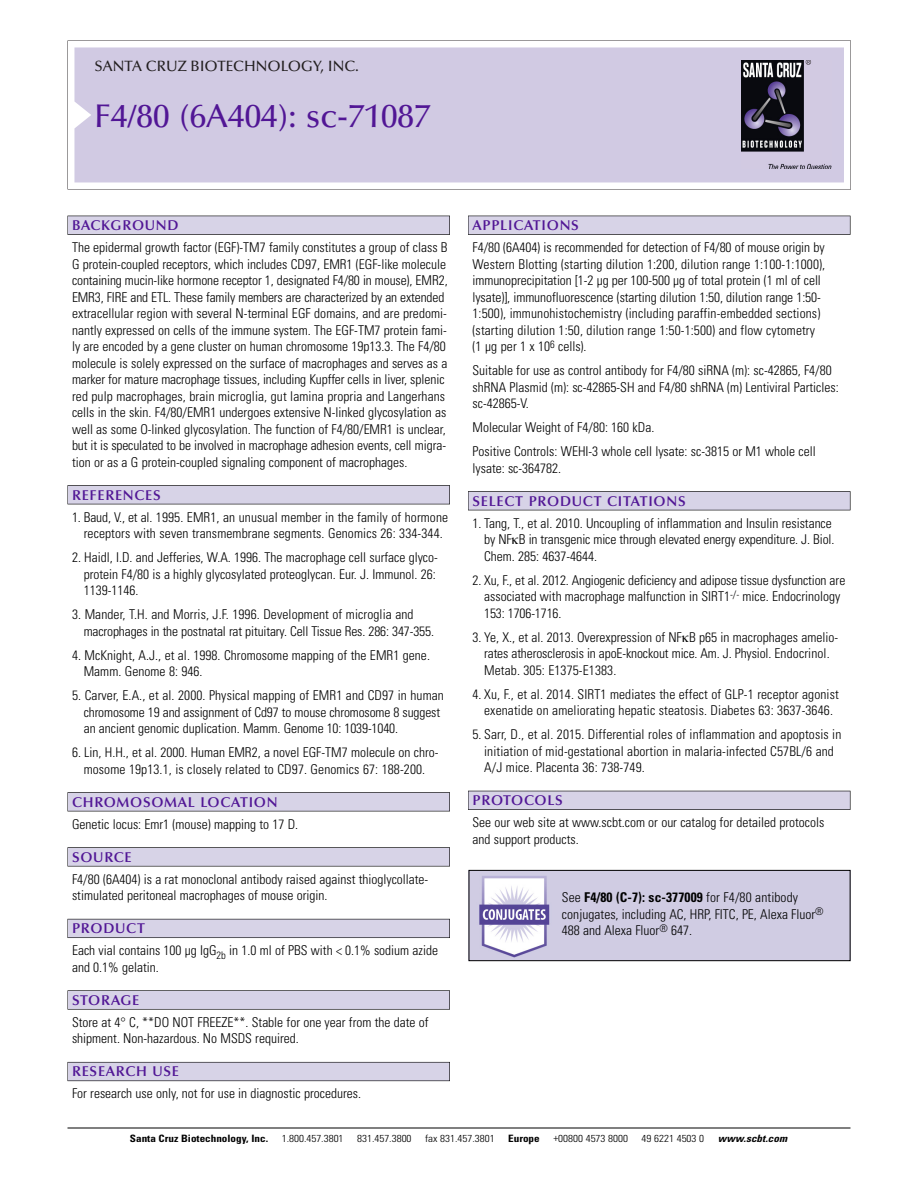
<style>
.page{position:relative;width:918px;height:1188px;background:#fff}
.page>*{position:absolute;margin:0;border:0;box-sizing:border-box;transform-origin:0 0}
.t1{font:500 33px "Optima";color:#511695}
.t2{font:500 15px "Optima";color:#231f20}
.t3{font:600 14.25px "Optima";letter-spacing:.05em;color:#511695}
.t4{font:300 condensed 13.5px/16.5px "Univers";color:#000}
.t5{font:300 condensed 10.2px "Univers";color:#000;scale:1.1 1}
.t6{font:700 condensed 10.2px "Univers";color:#000;scale:1.1 1}
.t7{font:italic 700 condensed 10.2px "Univers";letter-spacing:.005em;color:#000;scale:1.1 1}
.s1{font-weight:700}
</style>
<div class="page">
<svg style="left:68px;top:40px;width:783px;height:149px"></svg>
<div style="left:74px;top:47px;width:770px;height:135px;background:#d1cae3"></div>
<img style="left:741px;top:60px;width:90px;height:108px">
<div style="left:68px;top:216px;width:382px;height:19px;background:#525155"></div>
<div style="left:68px;top:216px;width:381px;height:18px;background:#d7d3e7"></div>
<div style="left:68px;top:485px;width:382px;height:19px;background:#525155"></div>
<div style="left:68px;top:486px;width:381px;height:18px;background:#d7d3e7"></div>
<div style="left:68px;top:792px;width:382px;height:19px;background:#545357"></div>
<div style="left:68px;top:793px;width:381px;height:18px;background:#d7d3e7"></div>
<div style="left:68px;top:847px;width:382px;height:19px;background:#575759"></div>
<div style="left:68px;top:848px;width:381px;height:18px;background:#d7d3e7"></div>
<div style="left:68px;top:919px;width:382px;height:19px;background:#5b5a62"></div>
<div style="left:68px;top:919px;width:381px;height:18px;background:#d7d3e7"></div>
<div style="left:68px;top:990px;width:382px;height:20px;background:#626263"></div>
<div style="left:68px;top:991px;width:381px;height:18px;background:#d7d3e7"></div>
<div style="left:68px;top:1062px;width:382px;height:19px;background:#66646d"></div>
<div style="left:68px;top:1063px;width:381px;height:18px;background:#d7d3e7"></div>
<div style="left:468px;top:216px;width:382px;height:19px;background:#525155"></div>
<div style="left:468px;top:216px;width:382px;height:18px;background:#d7d3e7"></div>
<div style="left:468px;top:491px;width:382px;height:19px;background:#525155"></div>
<div style="left:468px;top:492px;width:382px;height:18px;background:#d7d3e7"></div>
<div style="left:468px;top:791px;width:382px;height:19px;background:#525158"></div>
<div style="left:468px;top:791px;width:382px;height:18px;background:#d7d3e7"></div>
<hr style="left:68px;top:1128px;width:782px;height:1px;background:#000">
<img style="left:471px;top:872px;width:377px;height:87px">
<div style="left:469px;top:870px;width:381px;height:91px;border:1px solid #000"></div>
<p class="t2" style="left:94px;top:61px;width:266px">SANTA CRUZ BIOTECHNOLOGY, INC.</p>
<h1 class="t1" style="left:94px;top:103px;width:338px">F4/80 (6A404): sc-71087</h1>
<p class="t3" style="left:72px;top:219px;width:108px">BACKGROUND</p>
<p class="t4" style="left:72px;top:240px;width:377px">The epidermal growth factor (EGF)-TM7 family constitutes a group of class B G protein-coupled receptors, which includes CD97, EMR1 (EGF-like molecule containing mucin-like hormone receptor 1, designated F4/80 in mouse), EMR2, EMR3, FIRE and ETL. These family members are characterized by an extended extracellular region with several N-terminal EGF domains, and are predomi&shy;nantly expressed on cells of the immune system. The EGF-TM7 protein fami&shy;ly are encoded by a gene cluster on human chromosome 19p13.3. The F4/80 molecule is solely expressed on the surface of macrophages and serves as a marker for mature macrophage tissues, including Kupffer cells in liver, splenic red pulp macrophages, brain microglia, gut lamina propria and Langerhans cells in the skin. F4/80/EMR1 undergoes extensive N-linked glycosylation as well as some O-linked glycosylation. The function of F4/80/EMR1 is unclear, but it is speculated to be involved in macrophage adhesion events, cell migra&shy;tion or as a G protein-coupled signaling component of macrophages.</p>
<p class="t3" style="left:72px;top:489px;width:90px">REFERENCES</p>
<p class="t4" style="left:72px;top:510px;width:378px;text-align:center">1. Baud, V., et al. 1995. EMR1, an unusual member in the family of hormone receptors with seven transmembrane segments. Genomics 26: 334-344.</p>
<p class="t4" style="left:84px;top:550px;width:356px;text-indent:-12px">2. Haidl, I.D. and Jefferies, W.A. 1996. The macrophage cell surface glyco&shy;protein F4/80 is a highly glycosylated proteoglycan. Eur. J. Immunol. 26:<br>1139-1146.</p>
<p class="t4" style="left:84px;top:607px;width:352px;text-indent:-12px">3. Mander, T.H. and Morris, J.F. 1996. Development of microglia and macrophages in the postnatal rat pituitary. Cell Tissue Res. 286: 347-355.</p>
<p class="t4" style="left:84px;top:648px;width:348px;text-indent:-12px">4. McKnight, A.J., et al. 1998. Chromosome mapping of the EMR1 gene.<br>Mamm. Genome 8: 946.</p>
<p class="t4" style="left:84px;top:688px;width:362px;text-indent:-12px">5. Carver, E.A., et al. 2000. Physical mapping of EMR1 and CD97 in human chromosome 19 and assignment of Cd97 to mouse chromosome 8 suggest an ancient genomic duplication. Mamm. Genome 10: 1039-1040.</p>
<p class="t4" style="left:72px;top:745px;width:368px;text-align:center">6. Lin, H.H., et al. 2000. Human EMR2, a novel EGF-TM7 molecule on chro&shy;mosome 19p13.1, is closely related to CD97. Genomics 67: 188-200.</p>
<p class="t3" style="left:72px;top:796px;width:207px">CHROMOSOMAL LOCATION</p>
<p class="t4" style="left:72px;top:817px;width:228px">Genetic locus: Emr1 (mouse) mapping to 17 D.</p>
<p class="t3" style="left:72px;top:851px;width:61px">SOURCE</p>
<p class="t4" style="left:72px;top:872px;width:358px">F4/80 (6A404) is a rat monoclonal antibody raised against thioglycollate&shy;stimulated peritoneal macrophages of mouse origin.</p>
<p class="t3" style="left:72px;top:923px;width:74px">PRODUCT</p>
<p class="t4" style="left:72px;top:943px;width:368px">Each vial contains 100 µg IgG<sub>2b</sub> in 1.0 ml of PBS with &lt; 0.1% sodium azide and 0.1% gelatin.</p>
<p class="t3" style="left:72px;top:994px;width:69px">STORAGE</p>
<p class="t4" style="left:72px;top:1015px;width:358px">Store at 4° C, **DO NOT FREEZE**. Stable for one year from the date of shipment. Non-hazardous. No MSDS required.</p>
<p class="t3" style="left:72px;top:1066px;width:109px">RESEARCH USE</p>
<p class="t4" style="left:72px;top:1087px;width:290px">For research use only, not for use in diagnostic procedures.</p>
<p class="t3" style="left:473px;top:219px;width:108px">APPLICATIONS</p>
<p class="t4" style="left:473px;top:240px;width:354px">F4/80 (6A404) is recommended for detection of F4/80 of mouse origin by Western Blotting (starting dilution 1:200, dilution range 1:100-1:1000), immunoprecipitation [1-2 µg per 100-500 µg of total protein (1 ml of cell lysate)], immunofluorescence (starting dilution 1:50, dilution range 1:50- 1:500), immunohistochemistry (including paraffin-embedded sections) (starting dilution 1:50, dilution range 1:50-1:500) and flow cytometry (1 µg per 1 x 10<sup>6</sup> cells).</p>
<p class="t4" style="left:473px;top:363px;width:368px">Suitable for use as control antibody for F4/80 siRNA (m): sc-42865, F4/80 shRNA Plasmid (m): sc-42865-SH and F4/80 shRNA (m) Lentiviral Particles: sc-42865-V.</p>
<p class="t4" style="left:473px;top:416px;width:345px;line-height:24px">Molecular Weight of F4/80: 160 kDa.<br>Positive Controls: WEHI-3 whole cell lysate: sc-3815 or M1 whole cell</p>
<p class="t4" style="left:473px;top:461px;width:90px">lysate: sc-364782.</p>
<p class="t3" style="left:473px;top:495px;width:215px">SELECT PRODUCT CITATIONS</p>
<p class="t4" style="left:484px;top:516px;width:352px;text-indent:-12px">1. Tang, T., et al. 2010. Uncoupling of inflammation and Insulin resistance by NF B in transgenic mice through elevated energy expenditure. J. Biol.<br>Chem. 285: 4637-4644.</p>
<p class="t4" style="left:484px;top:573px;width:363px;text-indent:-12px">2. Xu, F., et al. 2012. Angiogenic deficiency and adipose tissue dysfunction are associated with macrophage malfunction in SIRT1<sup>-/-</sup> mice. Endocrinology<br>153: 1706-1716.</p>
<p class="t4" style="left:484px;top:630px;width:355px;text-indent:-12px">3. Ye, X., et al. 2013. Overexpression of NF B p65 in macrophages amelio&shy;rates atherosclerosis in apoE-knockout mice. Am. J. Physiol. Endocrinol.<br>Metab. 305: E1375-E1383.</p>
<p class="t4" style="left:473px;top:687px;width:368px;text-align:center">4. Xu, F., et al. 2014. SIRT1 mediates the effect of GLP-1 receptor agonist exenatide on ameliorating hepatic steatosis. Diabetes 63: 3637-3646.</p>
<p class="t4" style="left:484px;top:727px;width:359px;text-indent:-12px">5. Sarr, D., et al. 2015. Differential roles of inflammation and apoptosis in initiation of mid-gestational abortion in malaria-infected C57BL/6 and<br>A/J mice. Placenta 36: 738-749.</p>
<p class="t3" style="left:473px;top:795px;width:92px">PROTOCOLS</p>
<p class="t4" style="left:473px;top:815px;width:353px">See our web site at www.scbt.com or our catalog for detailed protocols and support products.</p>
<p class="t4" style="left:562px;top:890px;width:263px">See <span class="s1">F4/80 (C-7): sc-377009</span> for F4/80 antibody conjugates, including AC, HRP, FITC, PE, Alexa Fluor<sup>®<br></sup>488 and Alexa Fluor<sup>®</sup> 647.</p>
<p class="t6" style="left:130px;top:1135px;width:127px">Santa Cruz Biotechnology, Inc.</p>
<p class="t5" style="left:282px;top:1135px;width:58px">1.800.457.3801</p>
<p class="t5" style="left:357px;top:1135px;width:51px">831.457.3800</p>
<p class="t5" style="left:425px;top:1135px;width:65px">fax 831.457.3801</p>
<p class="t6" style="left:508px;top:1135px;width:30px">Europe</p>
<p class="t5" style="left:553px;top:1135px;width:69px">+00800 4573 8000</p>
<p class="t5" style="left:642px;top:1135px;width:58px">49 6221 4503 0</p>
<p class="t7" style="left:718px;top:1135px;width:64px">www.scbt.com</p>
</div>
